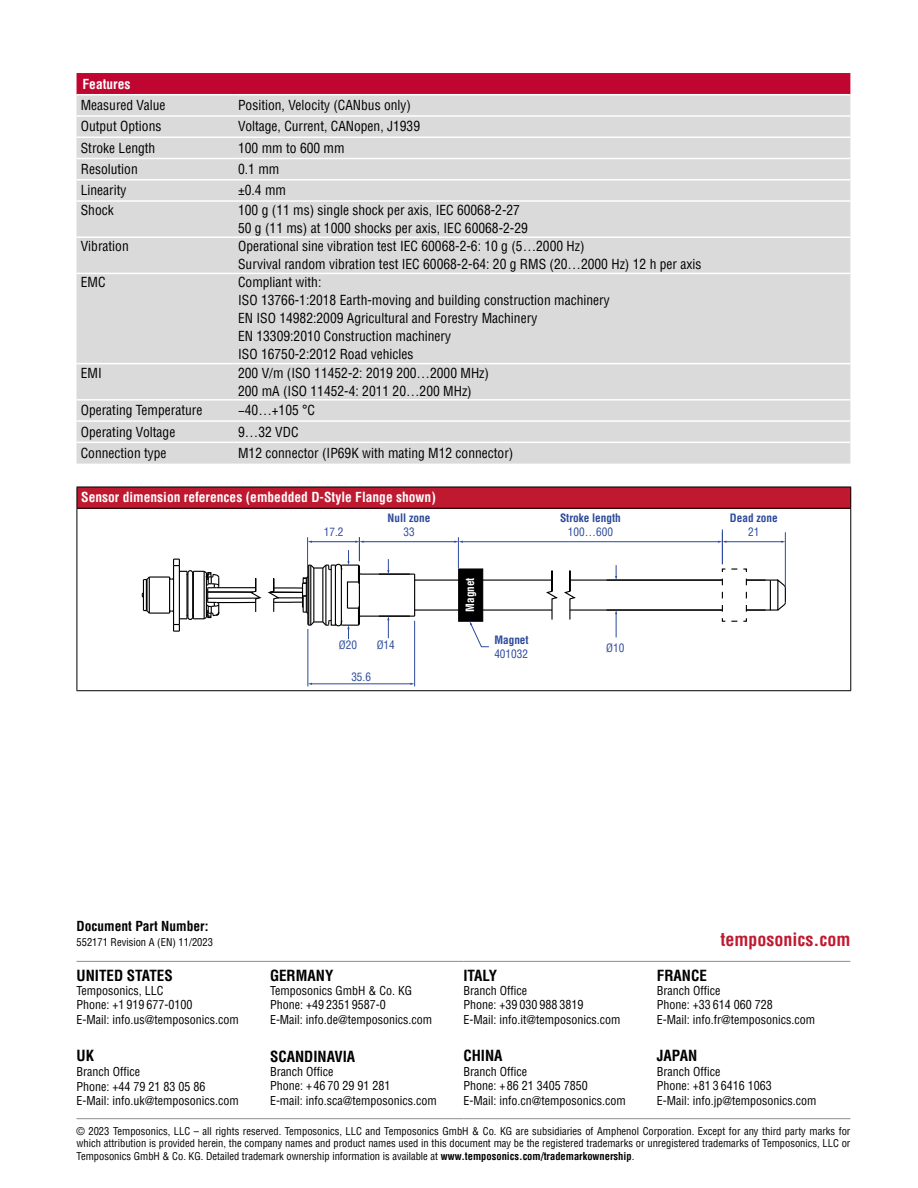
<style>
.page{position:relative;width:918px;height:1188px;background:#fff}
.page>*{position:absolute;margin:0;border:0;box-sizing:border-box;transform-origin:0 0}
.t1{font:700 condensed 18px "Helvetica LT Pro";color:#bf1930}
.t2{font:700 condensed 15px "Helvetica LT Pro";color:#000}
.t3{font:condensed 13.5px/18px "Helvetica LT Pro";color:#000}
.t4{font:700 condensed 13.5px "Helvetica LT Pro";color:#fff}
.t5{font:700 condensed 13.5px "Helvetica LT Pro";color:#000}
.t6{font:condensed 12px/14.4px "Helvetica LT Pro";color:#000}
.t7{font:condensed 11.25px "Helvetica LT Pro";color:#2c4a9a}
.t8{font:700 condensed 11.25px "Helvetica LT Pro";color:#2c4a9a}
.t9{font:700 condensed 11.25px "Helvetica LT Pro";color:#fff}
.t10{font:condensed 10.5px/12.6px "Helvetica LT Pro";color:#000;text-align:justify}
.s1{font-weight:700}
</style>
<div class="page">
<div style="left:77px;top:73px;width:773px;height:21px;background:#c00630"></div>
<div style="left:77px;top:95px;width:773px;height:369px;background:#dadada"></div>
<hr style="left:77px;top:115px;width:157px;height:2px;background:#fff">
<hr style="left:234px;top:115px;width:616px;height:2px;background:#fff">
<hr style="left:77px;top:136px;width:157px;height:2px;background:#fff">
<hr style="left:234px;top:136px;width:616px;height:2px;background:#fff">
<hr style="left:77px;top:158px;width:157px;height:1px;background:#fff">
<hr style="left:234px;top:158px;width:616px;height:1px;background:#fff">
<hr style="left:77px;top:179px;width:157px;height:2px;background:#fff">
<hr style="left:234px;top:179px;width:616px;height:2px;background:#fff">
<hr style="left:77px;top:200px;width:157px;height:2px;background:#fff">
<hr style="left:234px;top:200px;width:616px;height:2px;background:#fff">
<hr style="left:77px;top:236px;width:157px;height:2px;background:#fff">
<hr style="left:234px;top:236px;width:616px;height:2px;background:#fff">
<hr style="left:77px;top:273px;width:157px;height:1px;background:#fff">
<hr style="left:234px;top:273px;width:616px;height:1px;background:#fff">
<hr style="left:77px;top:363px;width:157px;height:1px;background:#fff">
<hr style="left:234px;top:363px;width:616px;height:1px;background:#fff">
<hr style="left:77px;top:399px;width:157px;height:2px;background:#fff">
<hr style="left:234px;top:399px;width:616px;height:2px;background:#fff">
<hr style="left:77px;top:420px;width:157px;height:2px;background:#fff">
<hr style="left:234px;top:420px;width:616px;height:2px;background:#fff">
<hr style="left:77px;top:442px;width:157px;height:1px;background:#fff">
<hr style="left:234px;top:442px;width:616px;height:1px;background:#fff">
<hr style="left:77px;top:961px;width:193px;height:1px;background:#908c8a">
<hr style="left:270px;top:961px;width:193px;height:1px;background:#908c8a">
<hr style="left:463px;top:961px;width:194px;height:1px;background:#908c8a">
<hr style="left:657px;top:961px;width:193px;height:1px;background:#908c8a">
<hr style="left:77px;top:1118px;width:193px;height:1px;background:#908c8a">
<hr style="left:270px;top:1118px;width:193px;height:1px;background:#908c8a">
<hr style="left:463px;top:1118px;width:194px;height:1px;background:#908c8a">
<hr style="left:657px;top:1118px;width:193px;height:1px;background:#908c8a">
<div style="left:77px;top:487px;width:774px;height:21px;background:#bf1930"></div>
<hr style="left:77px;top:487px;width:774px;height:1px;background:#000">
<svg style="left:77px;top:487px;width:1px;height:21px"></svg>
<svg style="left:850px;top:487px;width:1px;height:21px"></svg>
<hr style="left:77px;top:508px;width:774px;height:1px;background:#000">
<hr style="left:77px;top:509px;width:1px;height:181px;background:#000">
<hr style="left:850px;top:509px;width:1px;height:181px;background:#000">
<hr style="left:77px;top:690px;width:774px;height:1px;background:#000">
<hr style="left:361px;top:574px;width:54px;height:1px;background:#000">
<hr style="left:361px;top:616px;width:54px;height:1px;background:#000">
<hr style="left:414px;top:574px;width:1px;height:42px;background:#000">
<hr style="left:415px;top:580px;width:137px;height:1px;background:#000">
<hr style="left:415px;top:609px;width:137px;height:2px;background:#000">
<div style="left:458px;top:568px;width:25px;height:54px;background:#000;border:1px solid #000"></div>
<hr style="left:311px;top:684px;width:100px;height:1px;background:#2c4a9a">
<hr style="left:414px;top:621px;width:1px;height:65px;background:#2c4a9a">
<hr style="left:308px;top:629px;width:1px;height:57px;background:#2c4a9a">
<hr style="left:462px;top:541px;width:257px;height:1px;background:#2c4a9a">
<hr style="left:726px;top:541px;width:56px;height:1px;background:#2c4a9a">
<svg style="left:718px;top:541px;width:8px;height:2px"></svg>
<hr style="left:722px;top:529px;width:1px;height:35px;background:#2c4a9a">
<hr style="left:785px;top:532px;width:1px;height:55px;background:#2c4a9a">
<svg style="left:470px;top:621px;width:19px;height:26px"></svg>
<svg style="left:387px;top:616px;width:2px;height:22px"></svg>
<hr style="left:458px;top:537px;width:1px;height:31px;background:#2c4a9a">
<svg style="left:545px;top:565px;width:241px;height:72px"></svg>
<svg style="left:387px;top:559px;width:2px;height:15px"></svg>
<hr style="left:363px;top:541px;width:92px;height:1px;background:#2c4a9a">
<svg style="left:142px;top:537px;width:222px;height:102px"></svg>
<svg style="left:454px;top:541px;width:9px;height:2px"></svg>
<p class="t4" style="left:83px;top:75px;width:49px">Features</p>
<p class="t3" style="left:81px;top:96px;width:86px">Measured Value</p>
<p class="t3" style="left:238px;top:96px;width:174px">Position, Velocity (CANbus only)</p>
<p class="t3" style="left:81px;top:117px;width:82px">Output Options</p>
<p class="t3" style="left:238px;top:117px;width:183px">Voltage, Current, CANopen, J1939</p>
<p class="t3" style="left:81px;top:139px;width:76px">Stroke Length</p>
<p class="t3" style="left:238px;top:139px;width:108px">100 mm to 600 mm</p>
<p class="t3" style="left:81px;top:160px;width:58px">Resolution</p>
<p class="t3" style="left:238px;top:160px;width:43px">0.1 mm</p>
<p class="t3" style="left:81px;top:181px;width:47px">Linearity</p>
<p class="t3" style="left:238px;top:181px;width:50px">±0.4 mm</p>
<p class="t3" style="left:81px;top:201px;width:34px">Shock</p>
<p class="t3" style="left:238px;top:201px;width:291px">100 g (11 ms) single shock per axis, IEC 60068-2-27<br>50 g (11 ms) at 1000 shocks per axis, IEC 60068-2-29</p>
<p class="t3" style="left:81px;top:237px;width:49px">Vibration</p>
<p class="t3" style="left:238px;top:237px;width:465px">Operational sine vibration test IEC 60068-2-6: 10 g (5…2000 Hz)<br>Survival random vibration test IEC 60068-2-64: 20 g RMS (20…2000 Hz) 12 h per axis</p>
<p class="t3" style="left:81px;top:273px;width:26px">EMC</p>
<p class="t3" style="left:238px;top:273px;width:373px">Compliant with:<br>ISO 13766-1:2018 Earth-moving and building construction machinery EN ISO 14982:2009 Agricultural and Forestry Machinery<br>EN 13309:2010 Construction machinery<br>ISO 16750-2:2012 Road vehicles</p>
<p class="t3" style="left:81px;top:364px;width:23px">EMI</p>
<p class="t3" style="left:238px;top:364px;width:252px">200 V/m (ISO 11452-2: 2019 200…2000 MHz)<br>200 mA (ISO 11452-4: 2011 20…200 MHz)</p>
<p class="t3" style="left:81px;top:401px;width:123px">Operating Temperature</p>
<p class="t3" style="left:238px;top:401px;width:79px">−40…+105 °C</p>
<p class="t3" style="left:81px;top:423px;width:96px">Operating Voltage</p>
<p class="t3" style="left:238px;top:423px;width:62px">9…32 VDC</p>
<p class="t3" style="left:81px;top:444px;width:87px">Connection type</p>
<p class="t3" style="left:238px;top:444px;width:277px">M12 connector (IP69K with mating M12 connector)</p>
<p class="t4" style="left:81px;top:489px;width:356px">Sensor dimension references (embedded D-Style Flange shown)</p>
<p class="t7" style="left:324px;top:525px;width:21px">17.2</p>
<p class="t8" style="left:388px;top:511px;width:44px">Null zone</p>
<p class="t7" style="left:403px;top:525px;width:13px">33</p>
<p class="t9" style="left:463px;top:612px;width:36px;rotate:-90deg">Magnet</p>
<p class="t8" style="left:560px;top:511px;width:62px">Stroke length</p>
<p class="t7" style="left:568px;top:525px;width:46px">100…600</p>
<p class="t8" style="left:494px;top:633px;width:36px">Magnet</p>
<p class="t7" style="left:494px;top:647px;width:35px">401032</p>
<p class="t7" style="left:339px;top:638px;width:20px">Ø20</p>
<p class="t7" style="left:377px;top:638px;width:20px">Ø14</p>
<p class="t7" style="left:606px;top:641px;width:20px">Ø10</p>
<p class="t7" style="left:351px;top:670px;width:21px">35.6</p>
<p class="t8" style="left:730px;top:511px;width:49px">Dead zone</p>
<p class="t7" style="left:748px;top:525px;width:13px">21</p>
<p class="t5" style="left:77px;top:917px;width:134px">Document Part Number:</p>
<p class="t10" style="left:77px;top:936px;width:138px">552171 Revision A (EN) 11/2023</p>
<h1 class="t1" style="left:720px;top:928px;width:131px">temposonics.com</h1>
<p class="t2" style="left:77px;top:965px;width:98px">UNITED STATES</p>
<p class="t6" style="left:77px;top:983px;width:164px">Temposonics, LLC<br>Phone: +1 919 677-0100<br>E-Mail: info.us@temposonics.com</p>
<p class="t2" style="left:270px;top:965px;width:65px">GERMANY</p>
<p class="t6" style="left:270px;top:983px;width:164px">Temposonics GmbH &amp; Co. KG<br>Phone: +49 2351 9587-0<br>E-Mail: info.de@temposonics.com</p>
<p class="t2" style="left:463px;top:965px;width:35px">ITALY</p>
<p class="t6" style="left:463px;top:983px;width:158px">Branch Office<br>Phone: +39 030 988 3819<br>E-Mail: info.it@temposonics.com</p>
<p class="t2" style="left:657px;top:965px;width:52px">FRANCE</p>
<p class="t6" style="left:657px;top:983px;width:160px">Branch Office<br>Phone: +33 614 060 728<br>E-Mail: info.fr@temposonics.com</p>
<p class="t2" style="left:463px;top:1046px;width:41px">CHINA</p>
<p class="t6" style="left:463px;top:1064px;width:164px">Branch Office<br>Phone: + 86 21 3405 7850<br>E-Mail: info.cn@temposonics.com</p>
<p class="t2" style="left:270px;top:1046px;width:87px">SCANDINAVIA</p>
<p class="t6" style="left:270px;top:1064px;width:168px">Branch Office<br>Phone: + 46 70 29 91 281<br>E-mail: info.sca@temposonics.com</p>
<p class="t2" style="left:657px;top:1046px;width:42px">JAPAN</p>
<p class="t6" style="left:657px;top:1064px;width:161px">Branch Office<br>Phone: +81 3 6416 1063<br>E-Mail: info.jp@temposonics.com</p>
<p class="t10" style="left:77px;top:1125px;width:775px">© 2023 Temposonics, LLC – all rights reserved. Temposonics, LLC and Temposonics GmbH &amp; Co. KG are subsidiaries of Amphenol Corporation. Except for any third party marks for which attribution is provided herein, the company names and product names used in this document may be the registered trademarks or unregistered trademarks of Temposonics, LLC or Temposonics GmbH &amp; Co. KG. Detailed trademark ownership information is available at <span class="s1">www.temposonics.com/trademarkownership</span>.</p>
<p class="t2" style="left:77px;top:1046px;width:19px">UK</p>
<p class="t6" style="left:77px;top:1064px;width:164px">Branch Office<br>Phone: +44 79 21 83 05 86<br>E-Mail: info.uk@temposonics.com</p>
</div>
